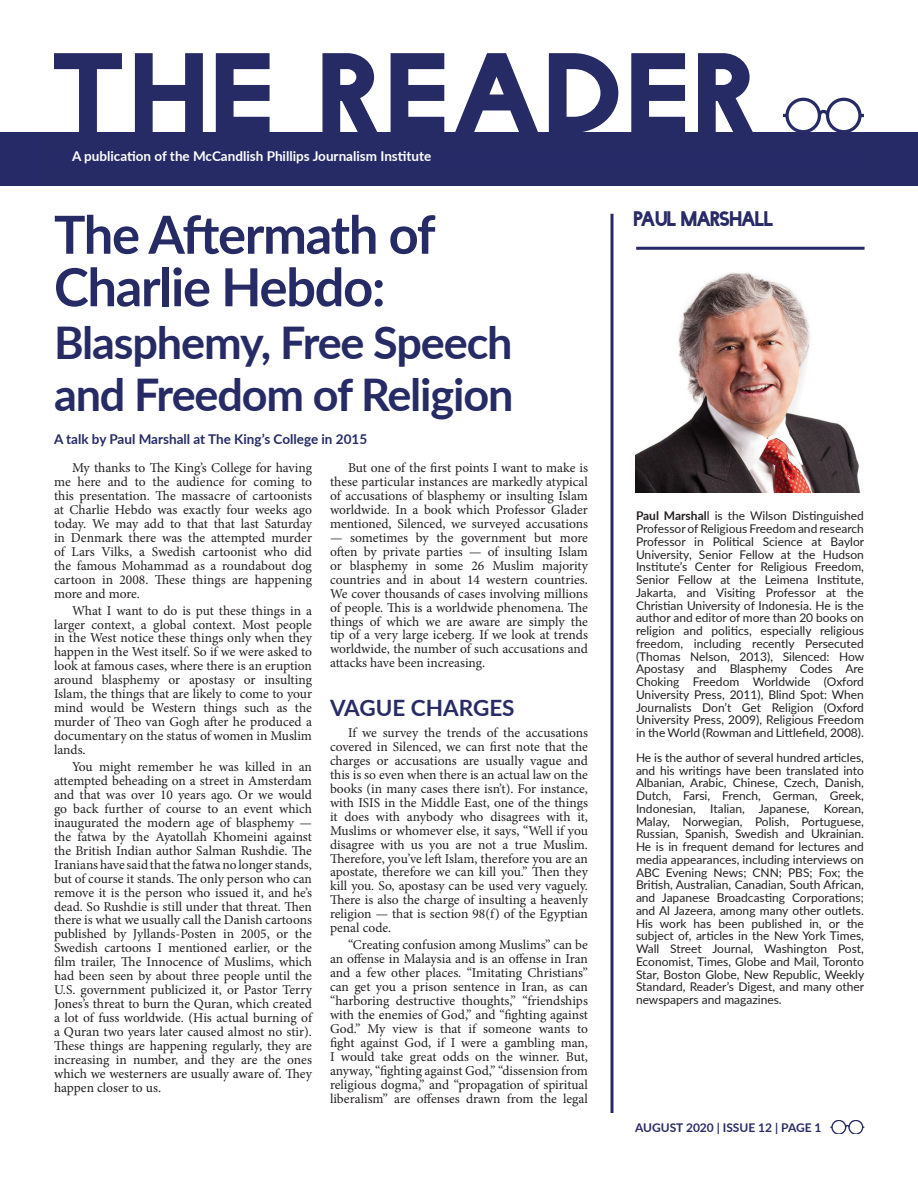
<style>
.page{position:relative;width:918px;height:1188px;background:#fff}
.page>*{position:absolute;margin:0;border:0;box-sizing:border-box;transform-origin:0 0}
.t1{font:105px "Facile Sans";letter-spacing:.04em;color:#262b65;scale:1.12 1}
.Article_Subtitle{font:700 52.5px/52.5px "Lato";letter-spacing:-.025em;color:#262b65}
.Article_Subtitle-2{font:700 45px/52.5px "Lato";letter-spacing:-.025em;color:#262b65}
.Heading{font:700 22.5px "Lato";color:#282b66}
.Bio_Name{font:19.5px "Facile Sans";letter-spacing:-.06em;color:#282b66}
.Body{font:13.5px/14px "Minion Pro";color:#231f20;text-align:justify}
.Body-2{font:700 13.5px "Lato";color:#fff}
.Article_Subtitle-3{font:700 13.5px "Lato";color:#262b65}
.Bio{font:12px/12.8px "Lato";color:#231f20;text-align:justify}
.Page_number{font:700 12px "Lato";color:#282b66}
.s1{font-weight:700}
</style>
<div class="page">
<div style="left:826px;top:98px;width:36px;height:35px;border:3px solid #262a65;border-radius:50%"></div>
<div style="left:785px;top:98px;width:36px;height:35px;border:3px solid #262a65;border-radius:50%"></div>
<svg style="left:816px;top:108px;width:15px;height:11px"></svg>
<svg style="left:860px;top:114px;width:4px;height:3px"></svg>
<svg style="left:783px;top:114px;width:4px;height:3px"></svg>
<div style="left:848px;top:1120px;width:15px;height:14px;border:1px solid #262a65;border-radius:50%"></div>
<div style="left:831px;top:1120px;width:15px;height:14px;border:1px solid #262a65;border-radius:50%"></div>
<svg style="left:844px;top:1124px;width:6px;height:5px"></svg>
<div style="left:864px;top:132px;width:54px;height:54px;background:#262a66"></div>
<div style="left:0;top:132px;width:54px;height:54px;background:#262a66"></div>
<div style="left:45px;top:141px;width:828px;height:36px;background:#262a66"></div>
<div style="left:36px;top:132px;width:846px;height:54px;border:18px solid #262b65"></div>
<hr style="left:636px;top:247px;width:229px;height:3px;background:#262a66">
<svg style="left:610px;top:214px;width:4px;height:899px;background:#5c5f8c"></svg>
<img style="left:636px;top:272px;width:225px;height:221px">
<p class="t1" style="left:54px;top:34px;width:633px">THE READER</p>
<p class="Body-2" style="left:72px;top:146px;width:361px">A publication of the McCandlish Phillips Journalism Institute</p>
<p class="Article_Subtitle" style="left:54px;top:206px;width:383px">The Aftermath of<br>Charlie Hebdo:</p>
<p class="Article_Subtitle-2" style="left:54px;top:314px;width:461px">Blasphemy, Free Speech and Freedom of Religion</p>
<p class="Article_Subtitle-3" style="left:54px;top:429px;width:315px">A talk by Paul Marshall at The King’s College in 2015</p>
<p class="Body" style="left:330px;top:461px;width:260px;text-indent:18px">But one of the first points I want to make is these particular instances are markedly atypical of accusations of blasphemy or insulting Islam worldwide. In a book which Professor Glader mentioned, Silenced, we surveyed accusations</p>
<p class="Body" style="left:330px;top:531px;width:260px">— sometimes by the government but more often by private parties — of insulting Islam or blasphemy in some 26 Muslim majority countries and in about 14 western countries.<br>We cover thousands of cases involving millions of people. This is a worldwide phenomena. The things of which we are aware are simply the tip of a very large iceberg. If we look at trends worldwide, the number of such accusations and attacks have been increasing.</p>
<p class="Heading" style="left:330px;top:691px;width:186px">VAGUE CHARGES</p>
<p class="Body" style="left:330px;top:726px;width:260px;text-indent:18px">If we survey the trends of the accusations covered in Silenced, we can first note that the charges or accusations are usually vague and this is so even when there is an actual law on the books (in many cases there isn’t). For instance, with ISIS in the Middle East, one of the things it does with anybody who disagrees with it, Muslims or whomever else, it says, “Well if you disagree with us you are not a true Muslim.<br>Therefore, you’ve left Islam, therefore you are an apostate, therefore we can kill you.” Then they kill you. So, apostasy can be used very vaguely.<br>There is also the charge of insulting a heavenly religion — that is section 98(f) of the Egyptian penal code.</p>
<p class="Body" style="left:330px;top:938px;width:260px;text-indent:18px">“Creating confusion among Muslims” can be an offense in Malaysia and is an offense in Iran and a few other places. “Imitating Christians” can get you a prison sentence in Iran, as can “harboring destructive thoughts,” “friendships with the enemies of God,” and “fighting against God.” My view is that if someone wants to fight against God, if I were a gambling man, I would take great odds on the winner. But, anyway, “fighting against God,” “dissension from religious dogma,” and “propagation of spiritual liberalism” are offenses drawn from the legal</p>
<p class="Body" style="left:54px;top:461px;width:260px;text-indent:18px">My thanks to The King’s College for having me here and to the audience for coming to this presentation. The massacre of cartoonists at Charlie Hebdo was exactly four weeks ago today. We may add to that that last Saturday in Denmark there was the attempted murder of Lars Vilks, a Swedish cartoonist who did the famous Mohammad as a roundabout dog cartoon in 2008. These things are happening more and more.</p>
<p class="Body" style="left:54px;top:603px;width:260px;text-indent:18px">What I want to do is put these things in a larger context, a global context. Most people in the West notice these things only when they happen in the West itself. So if we were asked to look at famous cases, where there is an eruption around blasphemy or apostasy or insulting Islam, the things that are likely to come to your mind would be Western things such as the murder of Theo van Gogh after he produced a documentary on the status of women in Muslim lands.</p>
<p class="Body" style="left:54px;top:760px;width:260px;text-indent:18px">You might remember he was killed in an attempted beheading on a street in Amsterdam and that was over 10 years ago. Or we would go back further of course to an event which inaugurated the modern age of blasphemy — the fatwa by the Ayatollah Khomeini against the British Indian author Salman Rushdie. The Iranians have said that the fatwa no longer stands, but of course it stands. The only person who can remove it is the person who issued it, and he’s dead. So Rushdie is still under that threat. Then there is what we usually call the Danish cartoons published by Jyllands-Posten in 2005, or the Swedish cartoons I mentioned earlier, or the film trailer, The Innocence of Muslims, which had been seen by about three people until the U.S. government publicized it, or Pastor Terry Jones’s threat to burn the Quran, which created a lot of fuss worldwide. (His actual burning of a Quran two years later caused almost no stir).<br>These things are happening regularly, they are increasing in number, and they are the ones which we westerners are usually aware of. They happen closer to us.</p>
<p class="Bio_Name" style="left:634px;top:208px;width:142px">PAUL MARSHALL</p>
<p class="Bio" style="left:636px;top:509px;width:230px"><span class="s1">Paul Marshal</span>l is the Wilson Distinguished Professor of Religious Freedom and research Professor in Political Science at Baylor University, Senior Fellow at the Hudson Institute’s Center for Religious Freedom, Senior Fellow at the Leimena Institute, Jakarta, and Visiting Professor at the Christian University of Indonesia. He is the author and editor of more than 20 books on religion and politics, especially religious freedom, including recently Persecuted (Thomas Nelson, 2013), Silenced: How Apostasy and Blasphemy Codes Are Choking Freedom Worldwide (Oxford University Press, 2011), Blind Spot: When Journalists Don’t Get Religion (Oxford University Press, 2009), Religious Freedom in the World (Rowman and Littlefield, 2008).</p>
<p class="Bio" style="left:636px;top:751px;width:230px">He is the author of several hundred articles, and his writings have been translated into Albanian, Arabic, Chinese, Czech, Danish, Dutch, Farsi, French, German, Greek, Indonesian, Italian, Japanese, Korean, Malay, Norwegian, Polish, Portuguese, Russian, Spanish, Swedish and Ukrainian.<br>He is in frequent demand for lectures and media appearances, including interviews on ABC Evening News; CNN; PBS; Fox; the British, Australian, Canadian, South African, and Japanese Broadcasting Corporations; and Al Jazeera, among many other outlets.<br>His work has been published in, or the subject of, articles in the New York Times, Wall Street Journal, Washington Post, Economist, Times, Globe and Mail, Toronto Star, Boston Globe, New Republic, Weekly Standard, Reader’s Digest, and many other newspapers and magazines.</p>
<p class="Page_number" style="left:635px;top:1119px;width:188px">AUGUST 2020 | ISSUE 12 | PAGE 1</p>
</div>
